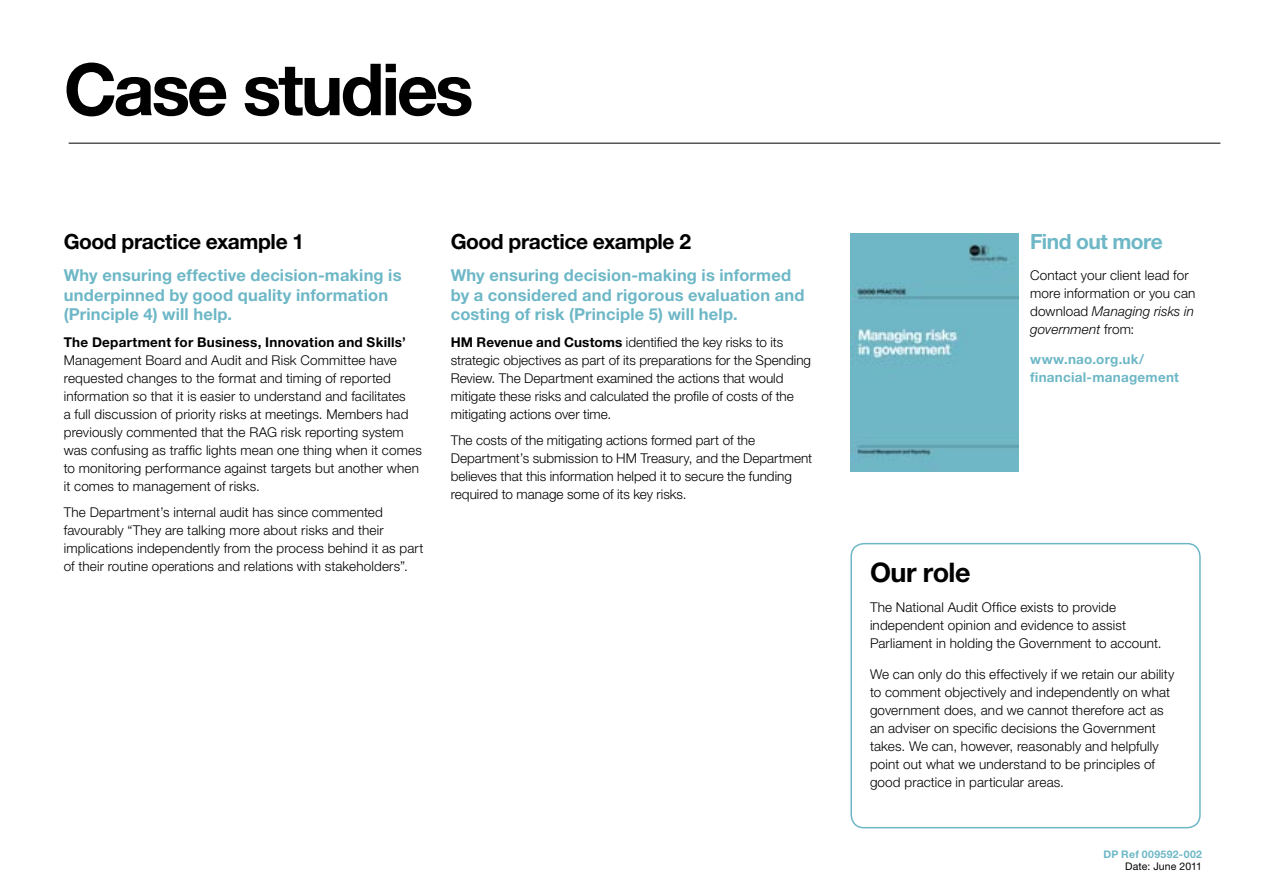
<style>
.page{position:relative;width:1263px;height:893px;background:#fff}
.page>*{position:absolute;margin:0;border:0;box-sizing:border-box;transform-origin:0 0}
.NEW_HEAD_24_26pt_75{font:700 72px "Helvetica Neue LT Std";letter-spacing:-.045em;color:#000}
.QUOTE_18_20pt_75{font:700 27px "Helvetica Neue LT Std";letter-spacing:-.02em;color:#000}
.QUOTE_18_20pt_75-2{font:700 21px "Helvetica Neue LT Std";letter-spacing:-.02em;color:#000}
.QUOTE_18_20pt_75-3{font:700 21px "Helvetica Neue LT Std";letter-spacing:-.025em;color:#6db7c6}
.GRAPHIC_11_13pt_75_G{font:700 16.5px/19.5px "Helvetica Neue LT Std";letter-spacing:.01em;color:#6db7c6}
.BC_9_12pt_45{font:300 13.5px/18px "Helvetica Neue LT Std";letter-spacing:.01em;color:#000}
.BC_BLUE_BOLD_9_12pt{font:700 13.5px/18px "Helvetica Neue LT Std";letter-spacing:.02em;color:#6db7c6}
.t1{font:700 10.5px/12px "Helvetica Neue LT Std";letter-spacing:.035em;color:#6db7c6;text-align:right}
.s1{font-weight:700}
.s2{font-style:italic}
.s3{font-weight:400;color:#000}
</style>
<div class="page">
<img style="left:850px;top:234px;width:169px;height:238px">
<div style="left:850px;top:543px;width:351px;height:285px;border:2px solid #6db7c6;border-radius:13px"></div>
<hr style="left:69px;top:143px;width:1151px;height:1px;background:#000">
<p class="NEW_HEAD_24_26pt_75" style="left:64px;top:45px;width:411px">Case studies</p>
<p class="QUOTE_18_20pt_75-2" style="left:64px;top:228px;width:242px">Good practice example 1</p>
<p class="GRAPHIC_11_13pt_75_G" style="left:64px;top:265px;width:339px">Why ensuring effective decision-making is underpinned by good quality information (Principle 4) will help.</p>
<p class="BC_9_12pt_45" style="left:64px;top:333px;width:360px"><span class="s1">The Department for Business, Innovation and Skills’ </span>Management Board and Audit and Risk Committee have requested changes to the format and timing of reported information so that it is easier to understand and facilitates<br>a full discussion of priority risks at meetings. Members had previously commented that the RAG risk reporting system was confusing as traffic lights mean one thing when it comes to monitoring performance against targets but another when it comes to management of risks.</p>
<p class="BC_9_12pt_45" style="left:64px;top:503px;width:361px">The Department’s internal audit has since commented favourably “They are talking more about risks and their implications independently from the process behind it as part of their routine operations and relations with stakeholders”.</p>
<p class="QUOTE_18_20pt_75-2" style="left:451px;top:228px;width:242px">Good practice example 2</p>
<p class="GRAPHIC_11_13pt_75_G" style="left:451px;top:265px;width:355px">Why ensuring decision-making is informed by a considered and rigorous evaluation and costing of risk (Principle 5) will help.</p>
<p class="BC_9_12pt_45" style="left:451px;top:333px;width:362px"><span class="s1">HM Revenue and Customs</span> identified the key risks to its strategic objectives as part of its preparations for the Spending Review. The Department examined the actions that would mitigate these risks and calculated the profile of costs of the mitigating actions over time.</p>
<p class="BC_9_12pt_45" style="left:451px;top:431px;width:363px">The costs of the mitigating actions formed part of the Department’s submission to HM Treasury, and the Department believes that this information helped it to secure the funding required to manage some of its key risks.</p>
<p class="QUOTE_18_20pt_75-3" style="left:1030px;top:228px;width:134px">Find out more</p>
<p class="BC_9_12pt_45" style="left:1030px;top:266px;width:167px">Contact your client lead for more information or you can download <span class="s2">Managing risks in government</span> from:</p>
<p class="BC_BLUE_BOLD_9_12pt" style="left:1030px;top:350px;width:150px">www.nao.org.uk/ financial-management</p>
<p class="QUOTE_18_20pt_75" style="left:870px;top:555px;width:102px">Our role</p>
<p class="BC_9_12pt_45" style="left:870px;top:598px;width:293px">The National Audit Office exists to provide independent opinion and evidence to assist<br>Parliament in holding the Government to account.</p>
<p class="BC_9_12pt_45" style="left:870px;top:665px;width:306px">We can only do this effectively if we retain our ability to comment objectively and independently on what government does, and we cannot therefore act as an adviser on specific decisions the Government takes. We can, however, reasonably and helpfully point out what we understand to be principles of good practice in particular areas.</p>
<p class="t1" style="left:1103px;top:848px;width:100px">DP Ref 009592-002<br><span class="s3">Date: June 2011</span></p>
</div>
